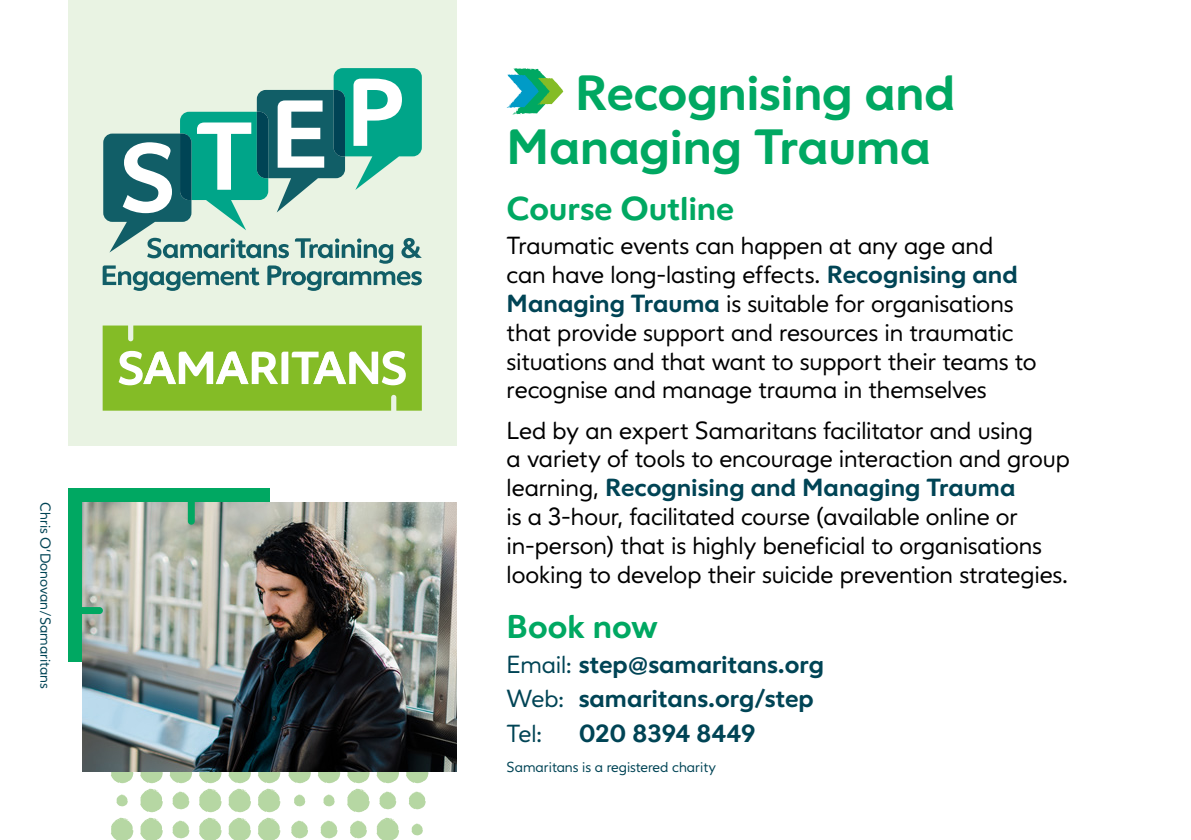
<style>
.page{position:relative;width:1191px;height:840px;background:#fff}
.page>*{position:absolute;margin:0;border:0;box-sizing:border-box;transform-origin:0 0}
.t1{font:700 48px/54px "Varah";letter-spacing:-.005em;color:#00a862}
.SubHeader{font:700 32px "Varah";color:#00a862}
.Body{font:24px/28.8px "Varah";letter-spacing:-.005em;color:#000}
.Body-2{font:700 24px "Varah";color:#045}
.Body-3{font:24px "Varah";color:#045}
.Photo_credit{font:14px "Varah";color:#045}
.s1{font-weight:700;color:#045}
.s2{font-weight:400}
</style>
<div class="page">
<svg style="left:111px;top:771px;width:22px;height:11px"></svg>
<svg style="left:140px;top:771px;width:23px;height:11px"></svg>
<svg style="left:169px;top:771px;width:23px;height:11px"></svg>
<svg style="left:199px;top:771px;width:23px;height:11px"></svg>
<svg style="left:228px;top:771px;width:23px;height:11px"></svg>
<svg style="left:258px;top:771px;width:22px;height:11px"></svg>
<svg style="left:288px;top:771px;width:23px;height:11px"></svg>
<svg style="left:317px;top:771px;width:23px;height:11px"></svg>
<svg style="left:347px;top:771px;width:23px;height:11px"></svg>
<svg style="left:376px;top:771px;width:23px;height:11px"></svg>
<svg style="left:406px;top:771px;width:22px;height:11px"></svg>
<svg style="left:116px;top:794px;width:12px;height:11px"></svg>
<svg style="left:140px;top:788px;width:23px;height:23px"></svg>
<svg style="left:172px;top:791px;width:17px;height:17px"></svg>
<svg style="left:199px;top:788px;width:23px;height:23px"></svg>
<svg style="left:228px;top:788px;width:23px;height:23px"></svg>
<svg style="left:258px;top:788px;width:22px;height:23px"></svg>
<svg style="left:294px;top:794px;width:11px;height:11px"></svg>
<svg style="left:323px;top:794px;width:12px;height:11px"></svg>
<svg style="left:347px;top:788px;width:23px;height:23px"></svg>
<svg style="left:379px;top:791px;width:17px;height:17px"></svg>
<svg style="left:409px;top:791px;width:17px;height:17px"></svg>
<svg style="left:111px;top:817px;width:22px;height:22px"></svg>
<svg style="left:140px;top:817px;width:23px;height:22px"></svg>
<svg style="left:172px;top:820px;width:17px;height:17px"></svg>
<svg style="left:199px;top:817px;width:23px;height:22px"></svg>
<svg style="left:228px;top:817px;width:23px;height:22px"></svg>
<svg style="left:258px;top:817px;width:22px;height:22px"></svg>
<svg style="left:291px;top:820px;width:17px;height:17px"></svg>
<svg style="left:320px;top:820px;width:17px;height:17px"></svg>
<svg style="left:350px;top:820px;width:17px;height:17px"></svg>
<svg style="left:376px;top:817px;width:23px;height:22px"></svg>
<svg style="left:411px;top:823px;width:12px;height:11px"></svg>
<div style="left:68px;top:0;width:388px;height:445px;background:#e9f3e3"></div>
<svg style="left:334px;top:68px;width:88px;height:22px"></svg>
<svg style="left:103px;top:90px;width:319px;height:201px"></svg>
<svg style="left:103px;top:325px;width:319px;height:85px"></svg>
<svg style="left:292px;top:350px;width:114px;height:35px"></svg>
<svg style="left:506px;top:68px;width:57px;height:47px"></svg>
<div style="left:68px;top:487px;width:201px;height:173px;background:#00a862"></div>
<img style="left:82px;top:502px;width:374px;height:269px">
<svg style="left:82px;top:606px;width:21px;height:7px"></svg>
<svg style="left:188px;top:502px;width:7px;height:22px"></svg>
<p class="Photo_credit" style="left:53px;top:502px;width:188px;rotate:90deg">Chris O’Donovan/Samaritans</p>
<p class="t1" style="left:506px;top:66px;width:450px;text-indent:69px">Recognising and<br>Managing Trauma</p>
<p class="SubHeader" style="left:506px;top:188px;width:229px">Course Outline</p>
<p class="Body" style="left:506px;top:232px;width:531px">Traumatic events can happen at any age and can have long-lasting effects. <span class="s1">Recognising and Managing Trauma</span> is suitable for organisations that provide support and resources in traumatic situations and that want to support their teams to recognise and manage trauma in themselves</p>
<p class="Body" style="left:506px;top:416px;width:565px">Led by an expert Samaritans facilitator and using<br>a variety of tools to encourage interaction and group learning, <span class="s1">Recognising and Managing Trauma<br></span>is a 3-hour, facilitated course (available online or in-person) that is highly beneficial to organisations looking to develop their suicide prevention strategies.</p>
<p class="SubHeader" style="left:506px;top:606px;width:153px">Book now</p>
<p class="Body-2" style="left:506px;top:649px;width:319px"><span class="s2">Email:</span> step@samaritans.org</p>
<p class="Body-2" style="left:506px;top:683px;width:309px"><span class="s2">Web:</span> samaritans.org/step</p>
<p class="Body-3" style="left:506px;top:719px;width:37px">Tel:</p>
<p class="Body-2" style="left:578px;top:718px;width:178px">020 8394 8449</p>
<p class="Photo_credit" style="left:506px;top:758px;width:211px">Samaritans is a registered charity</p>
</div>
